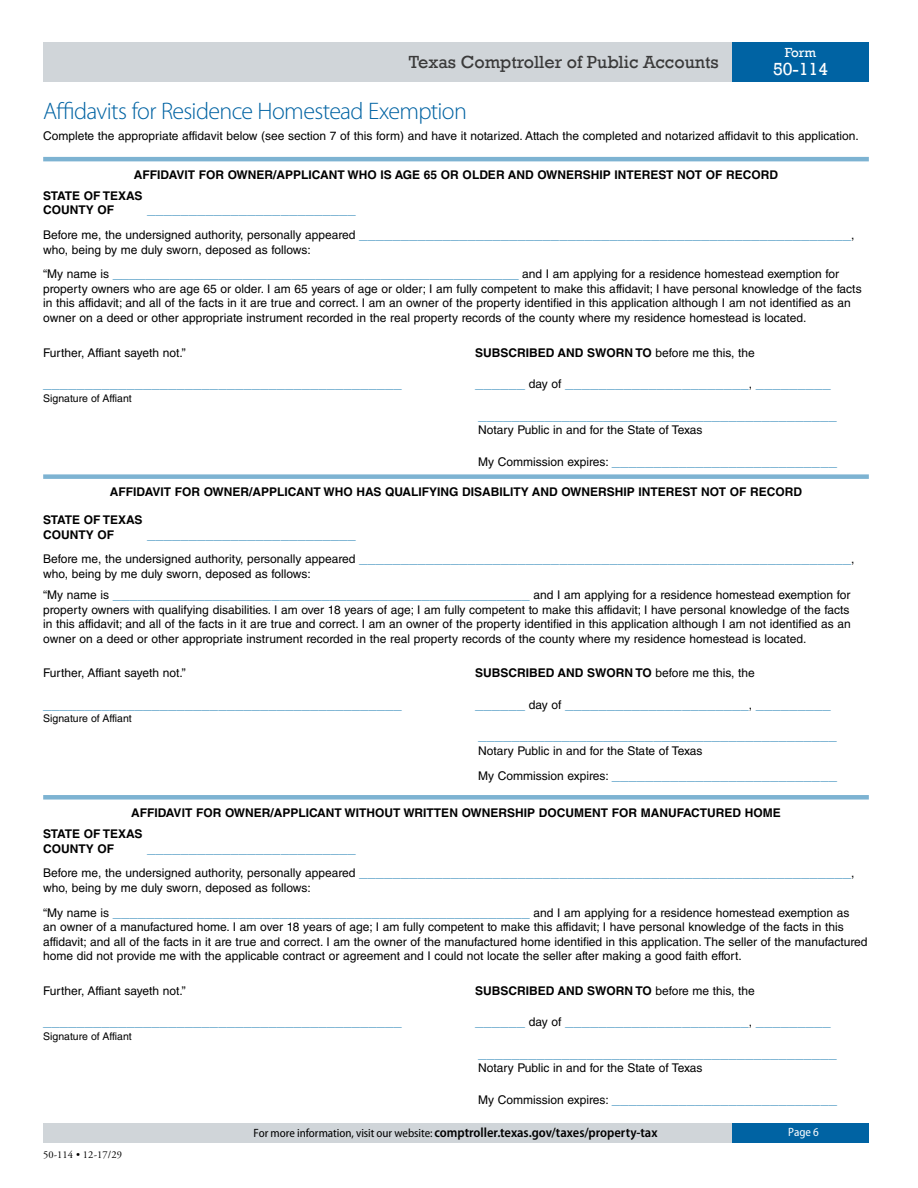
<style>
.page{position:relative;width:918px;height:1188px;background:#fff}
.page>*{position:absolute;margin:0;border:0;box-sizing:border-box;transform-origin:0 0}
.Title_for_Appendix{font:300 24px "Myriad Pro";letter-spacing:-.03em;color:#0063a3}
.t1{font:18px "Rockwell";color:#3a3a3a}
.t2{font:18px "Rockwell";color:#fff}
.t3{font:15px "Helvetica LT Std";color:#5fa3c9}
.t4{font:600 semi-condensed 13.5px "Myriad Pro";color:#000}
.t5{font:13.5px "Rockwell";color:#fff}
.Body_text{font:12px "Helvetica LT Std";color:#000}
.Body_text-2{font:700 12px "Helvetica LT Std";color:#000}
.t6{font:semi-condensed 12px "Myriad Pro";color:#fff}
.t7{font:10.5px "Helvetica LT Std";color:#000}
.t8{font:10.5px "Adobe Garamond Pro";letter-spacing:.01em;color:#000}
.s1{font-weight:400}
.s2{font-size:12px;color:#000}
.s3{font-weight:400;font-size:12px}
</style>
<div class="page">
<div style="left:43px;top:42px;width:689px;height:39px;background:#d0d5d9"></div>
<div style="left:732px;top:42px;width:137px;height:39px;background:#0063a3"></div>
<div style="left:43px;top:1123px;width:689px;height:19px;background:#d0d5d9"></div>
<div style="left:732px;top:1123px;width:137px;height:19px;background:#0063a3"></div>
<hr style="left:43px;top:157px;width:826px;height:4px;background:#7db3d2">
<div style="left:43px;top:474px;width:826px;height:5px;background:#7db3d2"></div>
<div style="left:43px;top:795px;width:826px;height:5px;background:#7db3d2"></div>
<h2 class="t1" style="left:409px;top:51px;width:311px">Texas Comptroller of Public Accounts</h2>
<p class="t5" style="left:785px;top:45px;width:33px">Form</p>
<h2 class="t2" style="left:773px;top:59px;width:57px">50-114</h2>
<p class="Title_for_Appendix" style="left:43px;top:98px;width:425px">Affidavits for Residence Homestead Exemption</p>
<p class="Body_text" style="left:43px;top:129px;width:817px">Complete the appropriate affidavit below (see section 7 of this form) and have it notarized. Attach the completed and notarized affidavit to this application.</p>
<p class="Body_text-2" style="left:134px;top:167px;width:646px">AFFIDAVIT FOR OWNER/APPLICANT WHO IS AGE 65 OR OLDER AND OWNERSHIP INTEREST NOT OF RECORD</p>
<p class="Body_text-2" style="left:43px;top:189px;width:101px">STATE OF TEXAS</p>
<p class="Body_text-2" style="left:43px;top:203px;width:73px">COUNTY OF</p>
<p class="Body_text" style="left:43px;top:228px;width:314px">Before me, the undersigned authority, personally appeared</p>
<p class="Body_text" style="left:43px;top:242px;width:269px">who, being by me duly sworn, deposed as follows:</p>
<p class="Body_text" style="left:43px;top:267px;width:68px">“My name is</p>
<p class="Body_text" style="left:522px;top:267px;width:319px">and I am applying for a residence homestead exemption for</p>
<p class="Body_text" style="left:43px;top:282px;width:820px">property owners who are age 65 or older. I am 65 years of age or older; I am fully competent to make this affidavit; I have personal knowledge of the facts</p>
<p class="Body_text" style="left:43px;top:296px;width:809px">in this affidavit; and all of the facts in it are true and correct. I am an owner of the property identified in this application although I am not identified as an</p>
<p class="Body_text" style="left:43px;top:311px;width:765px">owner on a deed or other appropriate instrument recorded in the real property records of the county where my residence homestead is located.</p>
<p class="Body_text" style="left:43px;top:345px;width:144px">Further, Affiant sayeth not.”</p>
<p class="Body_text-2" style="left:475px;top:345px;width:281px">SUBSCRIBED AND SWORN TO <span class="s1">before me this, the</span></p>
<p class="Body_text" style="left:529px;top:377px;width:34px">day of</p>
<p class="t3" style="left:147px;top:200px;width:210px">_________________________</p>
<p class="t3" style="left:359px;top:225px;width:497px">___________________________________________________________<span class="s2">,</span></p>
<p class="t3" style="left:113px;top:265px;width:407px">__________________________________________________</p>
<p class="t3" style="left:43px;top:374px;width:360px">___________________________________________</p>
<p class="t3" style="left:475px;top:374px;width:52px">______</p>
<p class="t3" style="left:565px;top:374px;width:267px">______________________<span class="s2">,</span> _________</p>
<p class="t7" style="left:43px;top:392px;width:90px">Signature of Affiant</p>
<p class="t3" style="left:478px;top:406px;width:360px">___________________________________________</p>
<p class="Body_text" style="left:478px;top:423px;width:226px">Notary Public in and for the State of Texas</p>
<p class="t3" style="left:478px;top:452px;width:360px"><span class="s2">My Commission expires:</span> ___________________________</p>
<p class="Body_text-2" style="left:110px;top:485px;width:694px">AFFIDAVIT FOR OWNER/APPLICANT WHO HAS QUALIFYING DISABILITY AND OWNERSHIP INTEREST NOT OF RECORD</p>
<p class="Body_text-2" style="left:43px;top:513px;width:101px">STATE OF TEXAS</p>
<p class="Body_text-2" style="left:43px;top:527px;width:73px">COUNTY OF</p>
<p class="Body_text" style="left:43px;top:552px;width:314px">Before me, the undersigned authority, personally appeared</p>
<p class="Body_text" style="left:43px;top:567px;width:269px">who, being by me duly sworn, deposed as follows:</p>
<p class="Body_text" style="left:43px;top:588px;width:68px">“My name is</p>
<p class="Body_text" style="left:534px;top:588px;width:319px">and I am applying for a residence homestead exemption for</p>
<p class="Body_text" style="left:43px;top:602px;width:808px">property owners with qualifying disabilities. I am over 18 years of age; I am fully competent to make this affidavit; I have personal knowledge of the facts</p>
<p class="Body_text" style="left:43px;top:617px;width:809px">in this affidavit; and all of the facts in it are true and correct. I am an owner of the property identified in this application although I am not identified as an</p>
<p class="Body_text" style="left:43px;top:631px;width:765px">owner on a deed or other appropriate instrument recorded in the real property records of the county where my residence homestead is located.</p>
<p class="Body_text" style="left:43px;top:666px;width:144px">Further, Affiant sayeth not.”</p>
<p class="Body_text-2" style="left:475px;top:666px;width:281px">SUBSCRIBED AND SWORN TO <span class="s1">before me this, the</span></p>
<p class="Body_text" style="left:529px;top:698px;width:34px">day of</p>
<p class="t3" style="left:147px;top:525px;width:210px">_________________________</p>
<p class="t3" style="left:359px;top:549px;width:497px">___________________________________________________________<span class="s2">,</span></p>
<p class="t3" style="left:113px;top:585px;width:418px">__________________________________________________</p>
<p class="t3" style="left:43px;top:695px;width:360px">___________________________________________</p>
<p class="t3" style="left:475px;top:695px;width:52px">______</p>
<p class="t3" style="left:565px;top:695px;width:267px">______________________<span class="s2">,</span> _________</p>
<p class="t7" style="left:43px;top:713px;width:90px">Signature of Affiant</p>
<p class="t3" style="left:478px;top:726px;width:360px">___________________________________________</p>
<p class="Body_text" style="left:478px;top:744px;width:226px">Notary Public in and for the State of Texas</p>
<p class="t3" style="left:478px;top:766px;width:360px"><span class="s2">My Commission expires:</span> ___________________________</p>
<p class="Body_text-2" style="left:131px;top:806px;width:651px">AFFIDAVIT FOR OWNER/APPLICANT WITHOUT WRITTEN OWNERSHIP DOCUMENT FOR MANUFACTURED HOME</p>
<p class="Body_text-2" style="left:43px;top:827px;width:101px">STATE OF TEXAS</p>
<p class="Body_text-2" style="left:43px;top:841px;width:73px">COUNTY OF</p>
<p class="Body_text" style="left:43px;top:866px;width:314px">Before me, the undersigned authority, personally appeared</p>
<p class="Body_text" style="left:43px;top:881px;width:269px">who, being by me duly sworn, deposed as follows:</p>
<p class="Body_text" style="left:43px;top:905px;width:68px">“My name is</p>
<p class="Body_text" style="left:534px;top:905px;width:318px">and I am applying for a residence homestead exemption as</p>
<p class="Body_text" style="left:43px;top:920px;width:802px">an owner of a manufactured home. I am over 18 years of age; I am fully competent to make this affidavit; I have personal knowledge of the facts in this</p>
<p class="Body_text" style="left:43px;top:934px;width:826px">affidavit; and all of the facts in it are true and correct. I am the owner of the manufactured home identified in this application. The seller of the manufactured</p>
<p class="Body_text" style="left:43px;top:949px;width:700px">home did not provide me with the applicable contract or agreement and I could not locate the seller after making a good faith effort.</p>
<p class="Body_text" style="left:43px;top:984px;width:144px">Further, Affiant sayeth not.”</p>
<p class="Body_text-2" style="left:475px;top:983px;width:281px">SUBSCRIBED AND SWORN TO <span class="s1">before me this, the</span></p>
<p class="Body_text" style="left:529px;top:1015px;width:34px">day of</p>
<p class="t3" style="left:147px;top:839px;width:210px">_________________________</p>
<p class="t3" style="left:359px;top:863px;width:497px">___________________________________________________________<span class="s2">,</span></p>
<p class="t3" style="left:113px;top:903px;width:418px">__________________________________________________</p>
<p class="t3" style="left:43px;top:1012px;width:360px">___________________________________________</p>
<p class="t3" style="left:475px;top:1012px;width:52px">______</p>
<p class="t3" style="left:565px;top:1012px;width:267px">______________________<span class="s2">,</span> _________</p>
<p class="t7" style="left:43px;top:1030px;width:90px">Signature of Affiant</p>
<p class="t3" style="left:478px;top:1044px;width:360px">___________________________________________</p>
<p class="Body_text" style="left:478px;top:1061px;width:226px">Notary Public in and for the State of Texas</p>
<p class="t3" style="left:478px;top:1090px;width:360px"><span class="s2">My Commission expires:</span> ___________________________</p>
<p class="t8" style="left:43px;top:1149px;width:80px">50-114 • 12-17/29</p>
<p class="t4" style="left:254px;top:1125px;width:405px"><span class="s3">For more information, visit our website:</span> comptroller.texas.gov/taxes/property-tax</p>
<p class="t6" style="left:788px;top:1126px;width:32px">Page 6</p>
</div>
